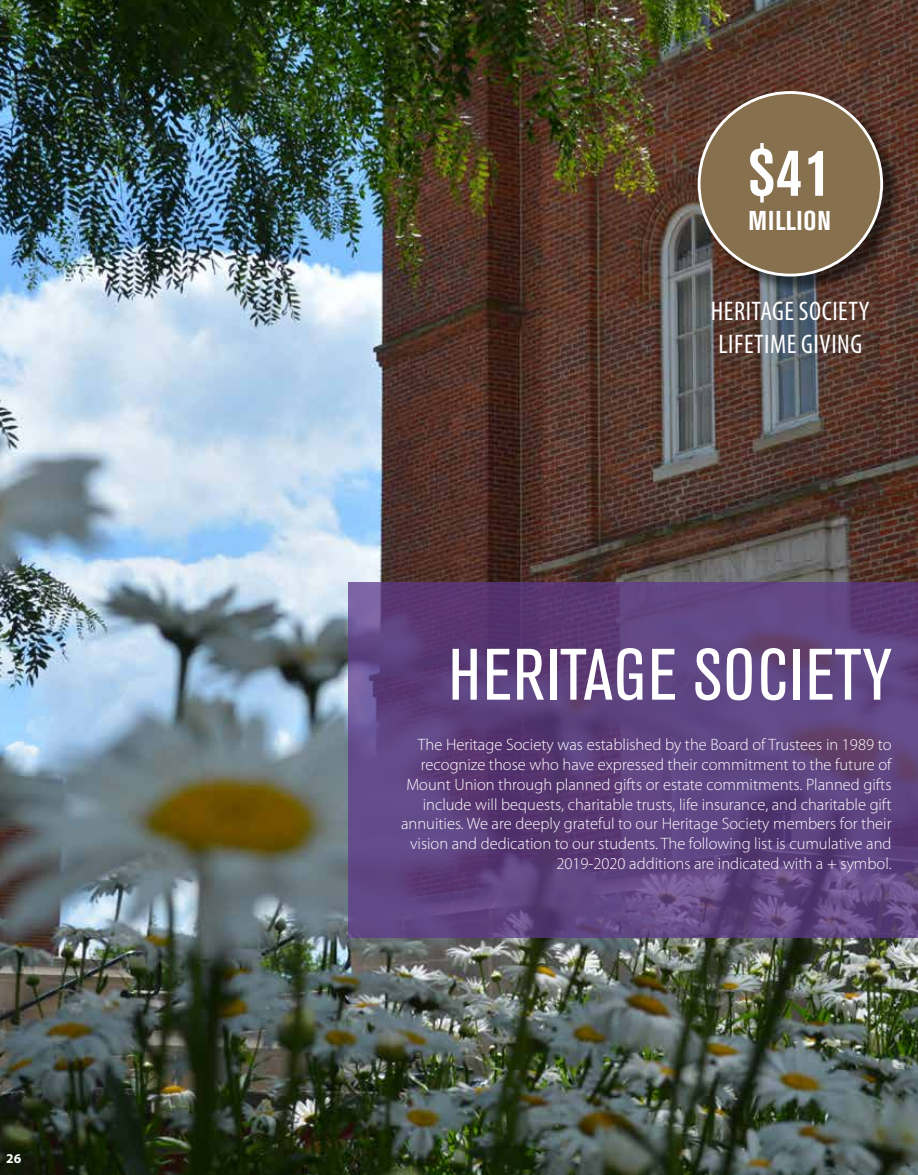
<style>
.page{position:relative;width:918px;height:1175px;background:#fff}
.page>*{position:absolute;margin:0;border:0;box-sizing:border-box;transform-origin:0 0}
.t1{font:condensed 72px "Akzidenz Grotesk BE";letter-spacing:.02em;color:#fff}
.t2{font:700 condensed 67.35px "Akzidenz Grotesk BE";color:#fff}
.t3{font:condensed 27px/32.4px "Myriad Pro";letter-spacing:.02em;color:#fff}
.t4{font:700 condensed 27px "Akzidenz Grotesk BE";letter-spacing:.035em;color:#fff}
.t5{font:300 16.5px/19.8px "Myriad Pro";color:#fff;text-align:right}
.t6{font:700 13.5px "Myriad Pro";color:#fff}
</style>
<div class="page">
<img style="left:0;top:0;width:918px;height:1174px">
<svg style="left:348px;top:582px;width:570px;height:355px;background:#5e427e"></svg>
<div style="left:700px;top:93px;width:201px;height:202px;background:#000;opacity:.5"></div>
<div style="left:699px;top:92px;width:183px;height:183px;background:#86704d;border-radius:50%"></div>
<p class="t6" style="left:6px;top:1149px;width:16px">26</p>
<h2 class="t2" style="left:748px;top:134px;width:86px">$41</h2>
<h3 class="t4" style="left:749px;top:205px;width:84px">MILLION</h3>
<h3 class="t3" style="left:711px;top:295px;width:160px">HERITAGE SOCIETY<br>LIFETIME GIVING</h3>
<h1 class="t1" style="left:449px;top:635px;width:444px">HERITAGE SOCIETY</h1>
<p class="t5" style="left:401px;top:734px;width:492px">The Heritage Society was established by the Board of Trustees in 1989 to recognize those who have expressed their commitment to the future of Mount Union through planned gifts or estate commitments. Planned gifts include will bequests, charitable trusts, life insurance, and charitable gift annuities. We are deeply grateful to our Heritage Society members for their vision and dedication to our students. The following list is cumulative and 2019-2020 additions are indicated with a + symbol.</p>
</div>
